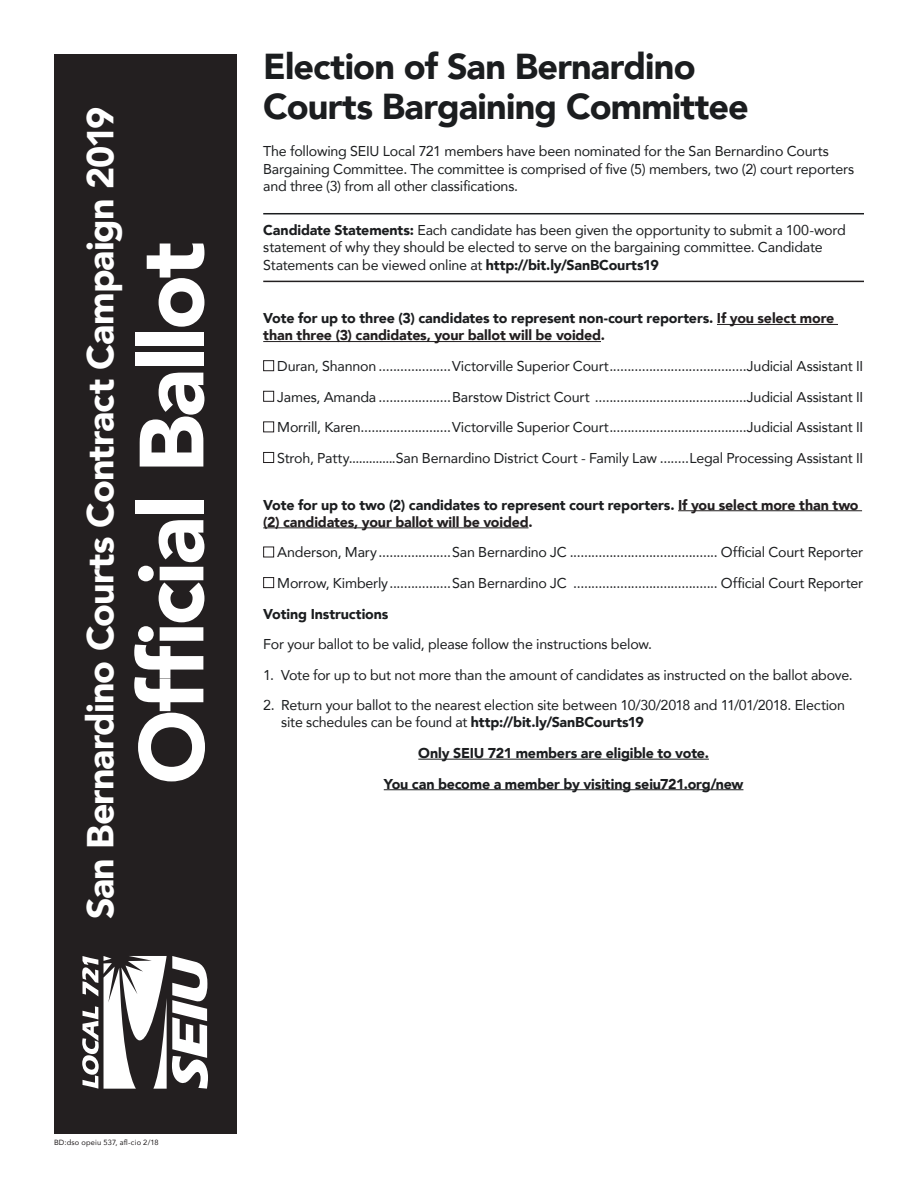
<style>
.page{position:relative;width:918px;height:1188px;background:#fff}
.page>*{position:absolute;margin:0;border:0;box-sizing:border-box;transform-origin:0 0}
.t1{font:900 90px "Avenir";letter-spacing:-.03em;color:#fff}
.t2{font:900 37.5px "Avenir";letter-spacing:-.025em;color:#fff}
.Election_of_BU_head{font:900 36px/39.6px "Avenir";letter-spacing:-.025em;color:#1b1d1f}
.Vote_For_candidates{font:14.25px/17.1px "Avenir";letter-spacing:-.015em;color:#1b1d1f}
.Body_Text{font:14.25px/17.5px "Avenir";letter-spacing:-.015em;color:#1b1d1f}
.Vote_For_head{font:900 14.25px/17.1px "Avenir";letter-spacing:-.01em;color:#231f20}
.Hanging_Indent_Body{font:14.25px/17.1px "Avenir";letter-spacing:-.015em;color:#1b1d1f}
.Hanging_Indent_Body-2{font:900 14.25px "Avenir";letter-spacing:-.01em;color:#1b1d1f}
.Vote_For_candidates-2{font:900 14.25px "Avenir";letter-spacing:-.01em;color:#1b1d1f}
.Body_Text-2{font:7.5px "Avenir";letter-spacing:.025em;color:#231f20}
.s1{font-weight:900}
.s2{color:#1b1d1f}
</style>
<div class="page">
<div style="left:54px;top:54px;width:182px;height:1080px;background:#231f20"></div>
<svg style="left:82px;top:956px;width:126px;height:133px"></svg>
<hr style="left:263px;top:213px;width:601px;height:1px;background:#1b1d1f">
<hr style="left:263px;top:281px;width:601px;height:1px;background:#231f20">
<hr style="left:717px;top:324px;width:121px;height:1px;background:#231f20">
<hr style="left:263px;top:341px;width:338px;height:1px;background:#231f20">
<hr style="left:678px;top:510px;width:184px;height:1px;background:#231f20">
<hr style="left:263px;top:528px;width:266px;height:1px;background:#231f20">
<hr style="left:418px;top:759px;width:291px;height:1px;background:#1b1d1f">
<hr style="left:384px;top:789px;width:359px;height:1px;background:#1b1d1f">
<div style="left:263px;top:360px;width:11px;height:11px;border:1px solid #231f20"></div>
<div style="left:263px;top:391px;width:11px;height:11px;border:1px solid #231f20"></div>
<div style="left:263px;top:421px;width:11px;height:11px;border:1px solid #231f20"></div>
<div style="left:263px;top:452px;width:11px;height:11px;border:1px solid #231f20"></div>
<div style="left:263px;top:547px;width:11px;height:10px;border:1px solid #231f20"></div>
<div style="left:263px;top:577px;width:11px;height:11px;border:1px solid #231f20"></div>
<p class="t2" style="left:68px;top:919px;width:814px;rotate:-90deg">San Bernardino Courts Contract Campaign 2019</p>
<p class="t1" style="left:95px;top:785px;width:545px;rotate:-90deg">Official Ballot</p>
<p class="Election_of_BU_head" style="left:263px;top:46px;width:487px">Election of San Bernardino<br>Courts Bargaining Committee</p>
<p class="Vote_For_candidates" style="left:263px;top:143px;width:592px">The following SEIU Local 721 members have been nominated for the San Bernardino Courts<br>Bargaining Committee. The committee is comprised of five (5) members, two (2) court reporters and three (3) from all other classifications.</p>
<p class="Body_Text" style="left:263px;top:221px;width:584px"><span class="s1">Candidate Statements:</span> Each candidate has been given the opportunity to submit a 100-word statement of why they should be elected to serve on the bargaining committee. Candidate<br>Statements can be viewed online at <span class="s1">http://bit.ly/SanBCourts19</span></p>
<p class="Vote_For_head" style="left:263px;top:310px;width:573px"><span class="s2">Vote for up to three (3) candidates to represent non-court reporters.</span> If you select more than three (3) candidates, your ballot will be voided.</p>
<p class="Vote_For_candidates" style="left:277px;top:357px;width:587px">Duran, Shannon ....................Victorville Superior Court......................................Judicial Assistant II</p>
<p class="Vote_For_candidates" style="left:277px;top:388px;width:587px">James, Amanda ....................Barstow District Court ..........................................Judicial Assistant II</p>
<p class="Vote_For_candidates" style="left:277px;top:418px;width:587px">Morrill, Karen.........................Victorville Superior Court......................................Judicial Assistant II</p>
<p class="Vote_For_candidates" style="left:277px;top:449px;width:587px">Stroh, Patty..............San Bernardino District Court - Family Law ........Legal Processing Assistant II</p>
<p class="Vote_For_head" style="left:263px;top:496px;width:597px"><span class="s2">Vote for up to two (2) candidates to represent court reporters.</span> If you select more than two (2) candidates, your ballot will be voided.</p>
<p class="Vote_For_candidates" style="left:277px;top:543px;width:587px">Anderson, Mary....................San Bernardino JC ......................................... Official Court Reporter</p>
<p class="Vote_For_candidates" style="left:277px;top:574px;width:587px">Morrow, Kimberly.................San Bernardino JC ........................................ Official Court Reporter</p>
<p class="Vote_For_candidates-2" style="left:263px;top:601px;width:127px">Voting Instructions</p>
<p class="Body_Text" style="left:263px;top:635px;width:391px">For your ballot to be valid, please follow the instructions below.</p>
<p class="Hanging_Indent_Body" style="left:263px;top:666px;width:591px">1. Vote for up to but not more than the amount of candidates as instructed on the ballot above.</p>
<p class="Hanging_Indent_Body" style="left:281px;top:696px;width:565px;text-indent:-18px">2. Return your ballot to the nearest election site between 10/30/2018 and 11/01/2018. Election site schedules can be found at <span class="s1">http://bit.ly/SanBCourts19</span></p>
<p class="Hanging_Indent_Body-2" style="left:418px;top:741px;width:292px">Only SEIU 721 members are eligible to vote.</p>
<p class="Hanging_Indent_Body-2" style="left:384px;top:772px;width:361px">You can become a member by visiting seiu721.org/new</p>
<p class="Body_Text-2" style="left:54px;top:1136px;width:106px">BD:dso opeiu 537, afl-cio 2/18</p>
</div>
